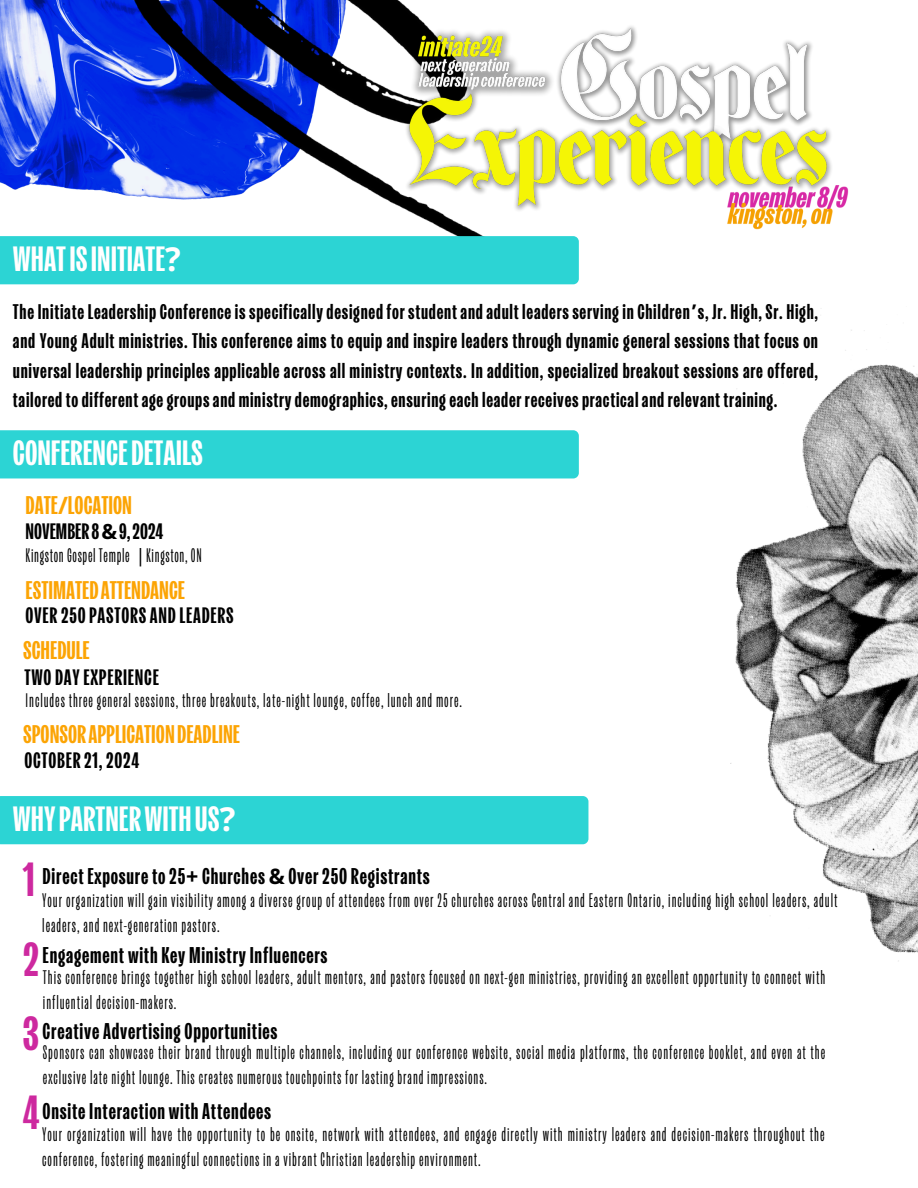
<style>
.page{position:relative;width:918px;height:1188px;background:#fff}
.page>*{position:absolute;margin:0;border:0;box-sizing:border-box;transform-origin:0 0}
.t1{font:700 extra-condensed 45px "Kensington Test";color:#cd299f}
.t2{font:700 extra-condensed 33px "Kensington Test";color:#fff}
.t3{font:700 extra-condensed 24px "Kensington Test";color:#fca404}
.t4{font:700 extra-condensed 21.45px "Kensington Test";letter-spacing:.035em;color:#000}
.t5{font:700 extra-condensed 21px "Kensington Test";letter-spacing:.035em;color:#000}
.t6{font:700 extra-condensed 21px "Kensington Test";color:#000}
.t7{font:700 extra-condensed 19.95px/29.2px "Kensington Test";letter-spacing:.035em;color:#000;text-align:justify}
.t8{font:extra-condensed 18.45px/24.8px "Kensington Test";letter-spacing:.05em;color:#000}
.s1{font-family:"Noto Sans";font-stretch:normal}
.s2{font-family:"Noto Sans Gurmukhi";font-stretch:normal}
</style>
<div class="page">
<div style="left:0;top:796px;width:588px;height:48px;background:#2cd4d4"></div>
<div style="left:0;top:430px;width:579px;height:48px;background:#2cd4d4"></div>
<img style="left:0;top:0;width:397px;height:206px">
<div style="left:0;top:236px;width:397px;height:48px;background:#2cd4d4"></div>
<img style="left:730px;top:330px;width:188px;height:632px">
<img style="left:397px;top:0;width:452px;height:285px">
<h1 class="t2" style="left:13px;top:237px;width:169px">WHATISINITIATE<span class="s1">?</span></h1>
<p class="t7" style="left:13px;top:297px;width:807px">The Initiate LeadershipConference is specifically designed for student and adult leaders serving inChildren<span class="s2">’</span>s, Jr.High,Sr.High, and Young Adult ministries. This conference aims to equip and inspire leaders through dynamic general sessions that focus on universal leadership principles applicable across all ministry contexts. In addition, specialized breakout sessions are offered, tailoredtodifferent age groups and ministrydemographics, ensuring eachleader receivespractical andrelevant training.</p>
<p class="t2" style="left:13px;top:431px;width:192px">CONFERENCEDETAILS</p>
<p class="t3" style="left:26px;top:489px;width:108px">DATE<span class="s1">/</span>LOCATION</p>
<p class="t6" style="left:26px;top:517px;width:139px">NOVEMBER8<span class="s1">&amp;</span>9,2024</p>
<p class="t3" style="left:26px;top:574px;width:161px">ESTIMATEDATTENDANCE</p>
<p class="t8" style="left:26px;top:543px;width:178px">Kingston Gospel Temple <span class="s1">|</span>Kingston, ON</p>
<p class="t5" style="left:26px;top:602px;width:210px">OVER250PASTORSANDLEADERS</p>
<p class="t3" style="left:23px;top:634px;width:68px">SCHEDULE</p>
<p class="t5" style="left:24px;top:663px;width:136px">TWODAYEXPERIENCE</p>
<p class="t8" style="left:26px;top:688px;width:438px">Includes three general sessions, three breakouts, late-night lounge, coffee, lunch and more.</p>
<p class="t3" style="left:23px;top:718px;width:218px">SPONSORAPPLICATIONDEADLINE</p>
<p class="t5" style="left:24px;top:746px;width:116px">OCTOBER21,2024</p>
<p class="t2" style="left:13px;top:796px;width:224px">WHYPARTNERWITHUS<span class="s1">?</span></p>
<p class="t4" style="left:43px;top:862px;width:389px">Direct Exposure to25<span class="s1">+</span> Churches <span class="s1">&amp;</span> Over250Registrants</p>
<p class="t1" style="left:23px;top:850px;width:13px">1</p>
<p class="t8" style="left:42px;top:888px;width:797px">Your organization will gain visibility among a diverse group of attendees from over 25 churches across Central and Eastern Ontario, including high school leaders, adult leaders, and next-generation pastors.</p>
<p class="t8" style="left:43px;top:965px;width:784px">This conference brings together high school leaders, adult mentors, and pastors focused on next-gen ministries, providing an excellent opportunity to connect with influential decision-makers.</p>
<p class="t8" style="left:43px;top:1040px;width:784px">Sponsors can showcase their brand through multiple channels, including our conference website, social media platforms, the conference booklet, and even at the exclusive late night lounge. This creates numerous touchpoints for lasting brand impressions.</p>
<h1 class="t1" style="left:23px;top:929px;width:18px">2</h1>
<p class="t4" style="left:43px;top:941px;width:286px">Engagement withKey Ministry Influencers</p>
<p class="t1" style="left:23px;top:1004px;width:18px">3</p>
<p class="t4" style="left:43px;top:1017px;width:236px">CreativeAdvertisingOpportunities</p>
<p class="t1" style="left:23px;top:1083px;width:18px">4</p>
<p class="t4" style="left:43px;top:1097px;width:230px">Onsite Interaction withAttendees</p>
<p class="t8" style="left:42px;top:1122px;width:784px">Your organization will have the opportunity to be onsite, network with attendees, and engage directly with ministry leaders and decision-makers throughout the conference, fostering meaningful connections in a vibrant Christian leadership environment.</p>
</div>
